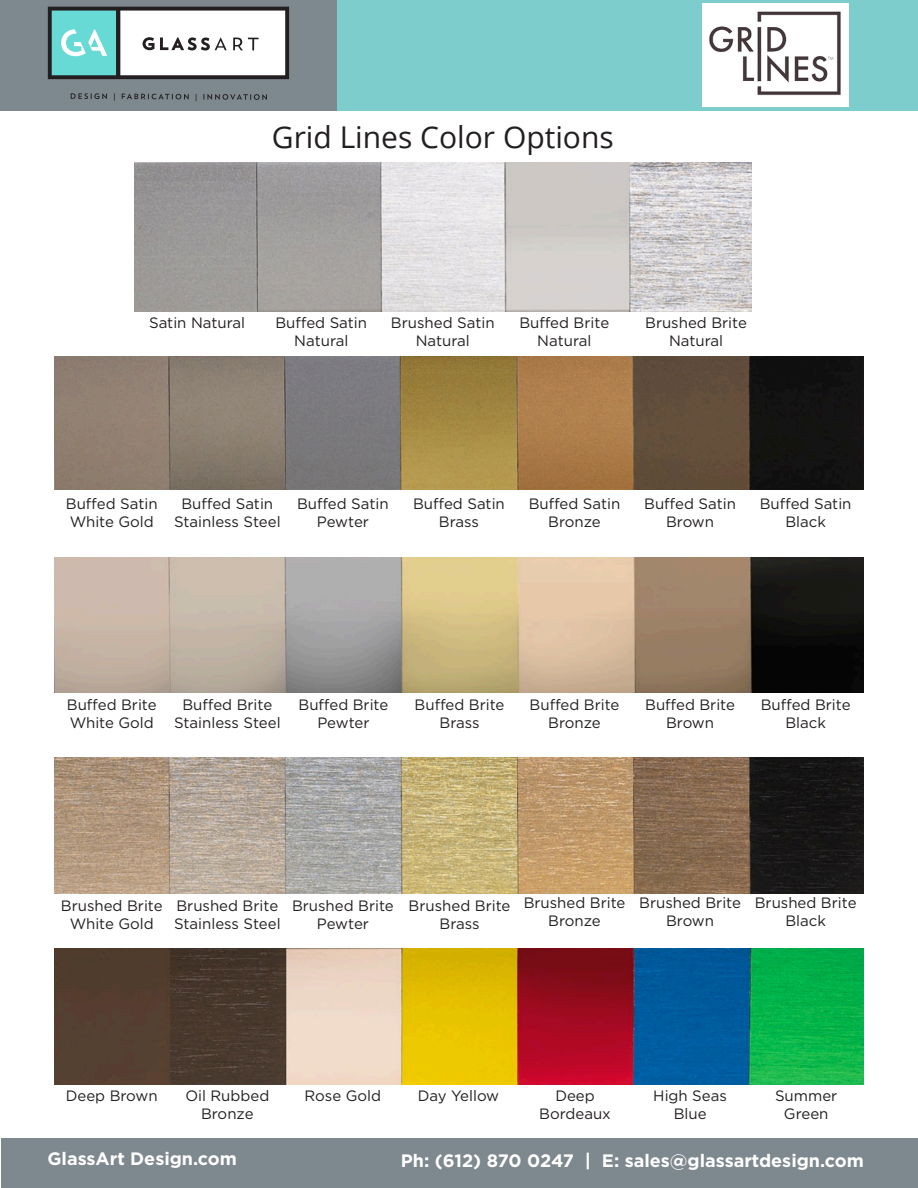
<style>
.page{position:relative;width:918px;height:1188px;background:#fff}
.page>*{position:absolute;margin:0;border:0;box-sizing:border-box;transform-origin:0 0}
.t1{font:30px "Open Sans";color:#231f20}
.t2{font:700 18px "Gotham";color:#fff}
.t3{font:15px/18px "Gotham";color:#231f20;text-align:center}
</style>
<div class="page">
<div style="left:1px;top:1138px;width:917px;height:50px;background:#7e888f"></div>
<div style="left:337px;top:0;width:581px;height:110px;background:#7ccdcb"></div>
<div style="left:0;top:0;width:337px;height:110px;background:#7e888f"></div>
<svg style="left:71px;top:93px;width:36px;height:6px"></svg>
<svg style="left:122px;top:94px;width:67px;height:5px"></svg>
<svg style="left:203px;top:94px;width:64px;height:6px"></svg>
<svg style="left:48px;top:7px;width:241px;height:72px"></svg>
<img style="left:134px;top:162px;width:617px;height:150px">
<img style="left:54px;top:356px;width:810px;height:133px">
<img style="left:54px;top:557px;width:810px;height:136px">
<img style="left:54px;top:758px;width:810px;height:135px">
<img style="left:54px;top:948px;width:810px;height:136px">
<img style="left:702px;top:4px;width:146px;height:103px">
<p class="t1" style="left:272px;top:117px;width:343px">Grid Lines Color Options</p>
<p class="t3" style="left:149px;top:313px;width:98px">Satin Natural</p>
<p class="t3" style="left:275px;top:313px;width:93px">Buffed Satin<br>Natural</p>
<p class="t3" style="left:391px;top:313px;width:105px">Brushed Satin<br>Natural</p>
<p class="t3" style="left:519px;top:313px;width:91px">Buffed Brite<br>Natural</p>
<p class="t3" style="left:645px;top:313px;width:103px">Brushed Brite<br>Natural</p>
<p class="t3" style="left:66px;top:495px;width:93px;text-align:left">Buffed Satin<br>White Gold</p>
<p class="t3" style="left:174px;top:495px;width:108px">Buffed Satin<br>Stainless Steel</p>
<p class="t3" style="left:297px;top:495px;width:93px">Buffed Satin<br>Pewter</p>
<p class="t3" style="left:413px;top:495px;width:93px">Buffed Satin<br>Brass</p>
<p class="t3" style="left:529px;top:495px;width:93px">Buffed Satin<br>Bronze</p>
<p class="t3" style="left:644px;top:495px;width:93px">Buffed Satin<br>Brown</p>
<p class="t3" style="left:760px;top:495px;width:93px">Buffed Satin<br>Black</p>
<p class="t3" style="left:67px;top:695px;width:91px;text-align:left">Buffed Brite<br>White Gold</p>
<p class="t3" style="left:174px;top:695px;width:108px">Buffed Brite<br>Stainless Steel</p>
<p class="t3" style="left:299px;top:695px;width:91px">Buffed Brite<br>Pewter</p>
<p class="t3" style="left:415px;top:695px;width:91px">Buffed Brite<br>Brass</p>
<p class="t3" style="left:530px;top:695px;width:91px">Buffed Brite<br>Bronze</p>
<p class="t3" style="left:645px;top:695px;width:91px">Buffed Brite<br>Brown</p>
<p class="t3" style="left:761px;top:695px;width:91px">Buffed Brite<br>Black</p>
<p class="t3" style="left:61px;top:896px;width:103px">Brushed Brite<br>White Gold</p>
<p class="t3" style="left:174px;top:896px;width:108px;text-align:left">Brushed Brite<br>Stainless Steel</p>
<p class="t3" style="left:292px;top:896px;width:103px">Brushed Brite<br>Pewter</p>
<p class="t3" style="left:409px;top:896px;width:103px">Brushed Brite<br>Brass</p>
<p class="t3" style="left:524px;top:893px;width:103px">Brushed Brite<br>Bronze</p>
<p class="t3" style="left:639px;top:893px;width:103px">Brushed Brite<br>Brown</p>
<p class="t3" style="left:755px;top:893px;width:103px">Brushed Brite<br>Black</p>
<p class="t3" style="left:66px;top:1086px;width:93px">Deep Brown</p>
<p class="t3" style="left:185px;top:1086px;width:85px">Oil Rubbed<br>Bronze</p>
<p class="t3" style="left:305px;top:1086px;width:78px">Rose Gold</p>
<p class="t3" style="left:418px;top:1086px;width:83px">Day Yellow</p>
<p class="t3" style="left:555px;top:1086px;width:41px">Deep</p>
<p class="t3" style="left:539px;top:1104px;width:73px">Bordeaux</p>
<p class="t3" style="left:653px;top:1086px;width:75px">High Seas</p>
<p class="t3" style="left:674px;top:1104px;width:34px">Blue</p>
<p class="t3" style="left:775px;top:1086px;width:64px">Summer</p>
<p class="t3" style="left:784px;top:1104px;width:46px">Green</p>
<p class="t2" style="left:48px;top:1147px;width:191px">GlassArt Design.com</p>
<p class="t2" style="left:401px;top:1149px;width:465px">Ph: (612) 870 0247 | E: sales@glassartdesign.com</p>
</div>
